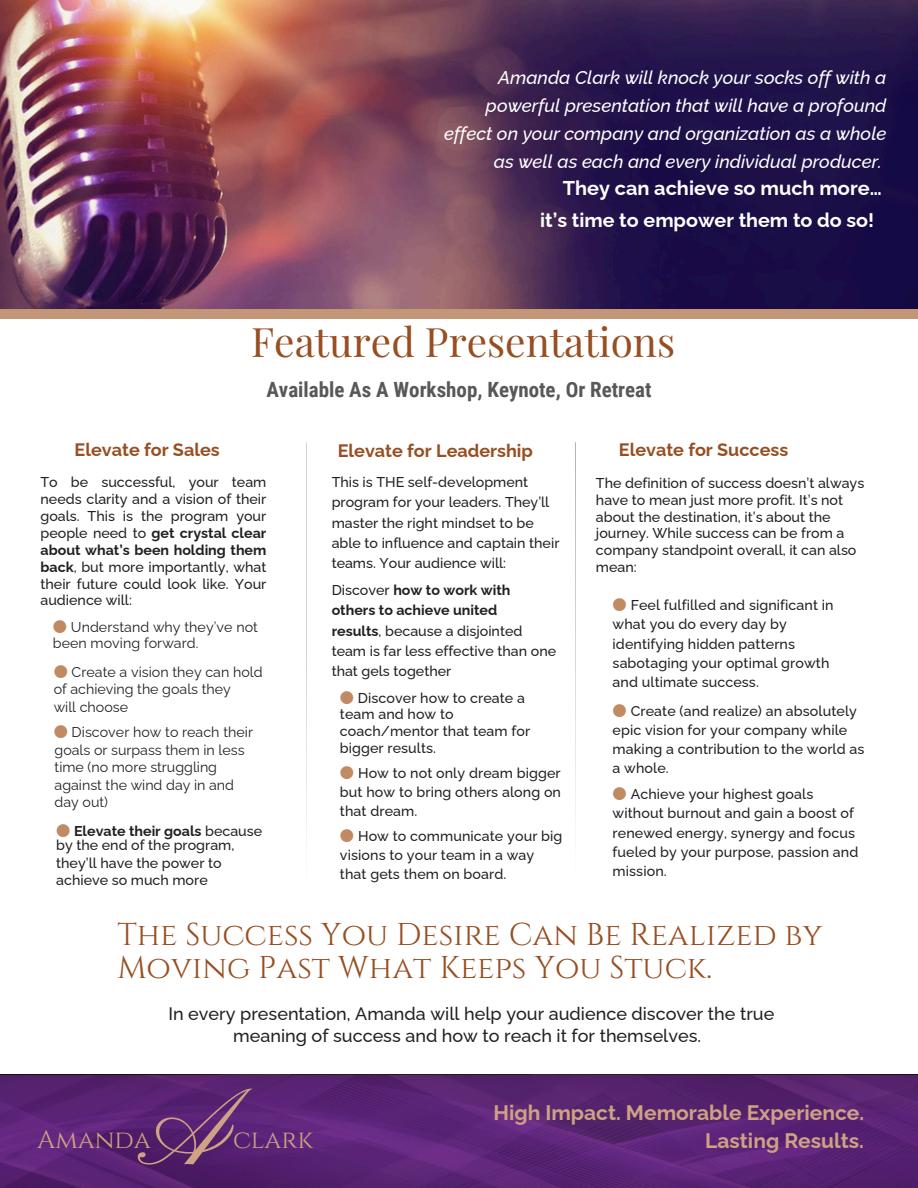
<style>
.page{position:relative;width:918px;height:1188px;background:#fff}
.page>*{position:absolute;margin:0;border:0;box-sizing:border-box;transform-origin:0 0}
.t1{font:110.4px "Pinyon Script";color:#cea282}
.t2{font:40.5px "Playfair Display";color:#974f22}
.t3{font:31.5px/32.7px "Cinzel";color:#974f22}
.t4{font:25.5px "Cinzel";color:#cea282}
.t5{font:700 21px "Raleway";color:#cea282}
.t6{font:700 21px "Roboto Condensed";color:#58585a}
.t7{font:700 19.95px "Raleway";color:#fff}
.t8{font:700 19.65px "Raleway";color:#fff}
.t9{font:italic 500 18.45px/28.2px "Raleway";color:#fff;text-align:right}
.t10{font:500 18px "Raleway";color:#231f20}
.t11{font:700 18px "Raleway";color:#974f22}
.t12{font:500 14.25px/16.8px "Raleway";letter-spacing:.005em;color:#231f20}
.t13{font:14.25px/15.8px "Raleway";color:#231f20}
.t14{font:700 14.25px "Raleway";color:#231f20}
.s1{font-weight:700}
.s2{font-family:"Noto Sans CJ Ksc";color:#c08a63}
.s3{font-family:"Noto Sans CJ Ksc";font-weight:400;color:#c08a63}
.s4{font-weight:500}
</style>
<div class="page">
<div style="left:0;top:307px;width:918px;height:11px;background:#c29677"></div>
<img style="left:0;top:0;width:918px;height:308px">
<img style="left:0;top:1076px;width:918px;height:112px">
<svg style="left:575px;top:442px;width:1px;height:381px"></svg>
<p class="t9" style="left:444px;top:63px;width:444px">Amanda Clark will knock your socks off with a powerful presentation that will have a profound effect on your company and organization as a whole as well as each and every individual producer.</p>
<p class="t7" style="left:563px;top:176px;width:320px">They can achieve so much more…</p>
<p class="t8" style="left:540px;top:209px;width:336px">it’s time to empower them to do so!</p>
<p class="t2" style="left:251px;top:313px;width:425px">Featured Presentations</p>
<p class="t6" style="left:266px;top:377px;width:387px">Available As A Workshop, Keynote, Or Retreat</p>
<p class="t11" style="left:75px;top:439px;width:147px">Elevate for Sales</p>
<h6 class="t12" style="left:41px;top:474px;width:227px;text-align:justify">To be successful, your team needs clarity and a vision of their goals. This is the program your people need to <span class="s1">get crystal clear about what’s been holding them back</span>, but more importantly, what their future could look like. Your audience will:</h6>
<h5 class="t13" style="left:53px;top:619px;width:207px"><span class="s2">●</span> Understand why they’ve not been moving forward.</h5>
<h6 class="t13" style="left:54px;top:664px;width:211px"><span class="s2">●</span> Create a vision they can hold</h6>
<h6 class="t13" style="left:54px;top:681px;width:179px">of achieving the goals they</h6>
<p class="t13" style="left:54px;top:699px;width:76px">will choose</p>
<p class="t13" style="left:54px;top:724px;width:201px"><span class="s2">●</span> Discover how to reach their</p>
<p class="t13" style="left:55px;top:742px;width:191px">goals or surpass them in less</p>
<h5 class="t13" style="left:55px;top:759px;width:164px">time (no more struggling</h5>
<h6 class="t13" style="left:55px;top:777px;width:181px">against the wind day in and</h6>
<p class="t13" style="left:55px;top:794px;width:55px">day out)</p>
<p class="t14" style="left:56px;top:823px;width:207px"><span class="s3">●</span> Elevate their goals <span class="s4">because</span></p>
<p class="t12" style="left:56px;top:837px;width:180px;line-height:17.4px">by the end of the program, they’ll have the power to achieve so much more</p>
<h2 class="t11" style="left:338px;top:440px;width:197px">Elevate for Leadership</h2>
<h5 class="t12" style="left:332px;top:472px;width:229px;line-height:20.2px">This is THE self-development program for your leaders. They’ll master the right mindset to be able to influence and captain their teams. Your audience will:</h5>
<h5 class="t12" style="left:332px;top:580px;width:226px;line-height:20.2px">Discover <span class="s1">how to work with others to achieve united<br>results</span>, because a disjointed team is far less effective than one that gels together</h5>
<p class="t12" style="left:340px;top:689px;width:192px"><span class="s3">●</span> Discover how to create a team and how to coach/mentor that team for bigger results.</p>
<p class="t12" style="left:340px;top:763px;width:223px;line-height:19.2px;text-align:justify"><span class="s3">●</span> How to not only dream bigger but how to bring others along on that dream.</p>
<p class="t12" style="left:340px;top:826px;width:224px;line-height:19.2px"><span class="s3">●</span> How to communicate your big visions to your team in a way that gets them on board.</p>
<p class="t11" style="left:619px;top:439px;width:171px">Elevate for Success</p>
<h3 class="t12" style="left:596px;top:474px;width:270px">The definition of success doesn’t always have to mean just more profit. It’s not about the destination, it’s about the journey. While success can be from a company standpoint overall, it can also mean:</h3>
<h3 class="t12" style="left:613px;top:596px;width:223px;line-height:19.2px"><span class="s3">●</span> Feel fulfilled and significant in what you do every day by identifying hidden patterns sabotaging your optimal growth and ultimate success.</h3>
<h4 class="t12" style="left:613px;top:701px;width:253px;line-height:19.2px"><span class="s3">●</span> Create (and realize) an absolutely epic vision for your company while making a contribution to the world as a whole.</h4>
<h4 class="t12" style="left:613px;top:785px;width:247px;line-height:19.2px"><span class="s3">●</span> Achieve your highest goals without burnout and gain a boost of renewed energy, synergy and focus fueled by your purpose, passion and mission.</h4>
<p class="t3" style="left:117px;top:920px;width:707px">The Success You Desire Can Be Realized by<br>Moving Past What Keeps You Stuck.</p>
<h6 class="t10" style="left:168px;top:1004px;width:607px">In every presentation, Amanda will help your audience discover the true</h6>
<p class="t10" style="left:233px;top:1025px;width:470px">meaning of success and how to reach it for themselves.</p>
<p class="t1" style="left:149px;top:1069px;width:83px">A</p>
<p class="t4" style="left:37px;top:1124px;width:115px">Amanda</p>
<p class="t4" style="left:233px;top:1124px;width:82px">clark</p>
<h4 class="t5" style="left:493px;top:1100px;width:372px">High Impact. Memorable Experience.</h4>
<h5 class="t5" style="left:705px;top:1129px;width:160px">Lasting Results.</h5>
</div>
